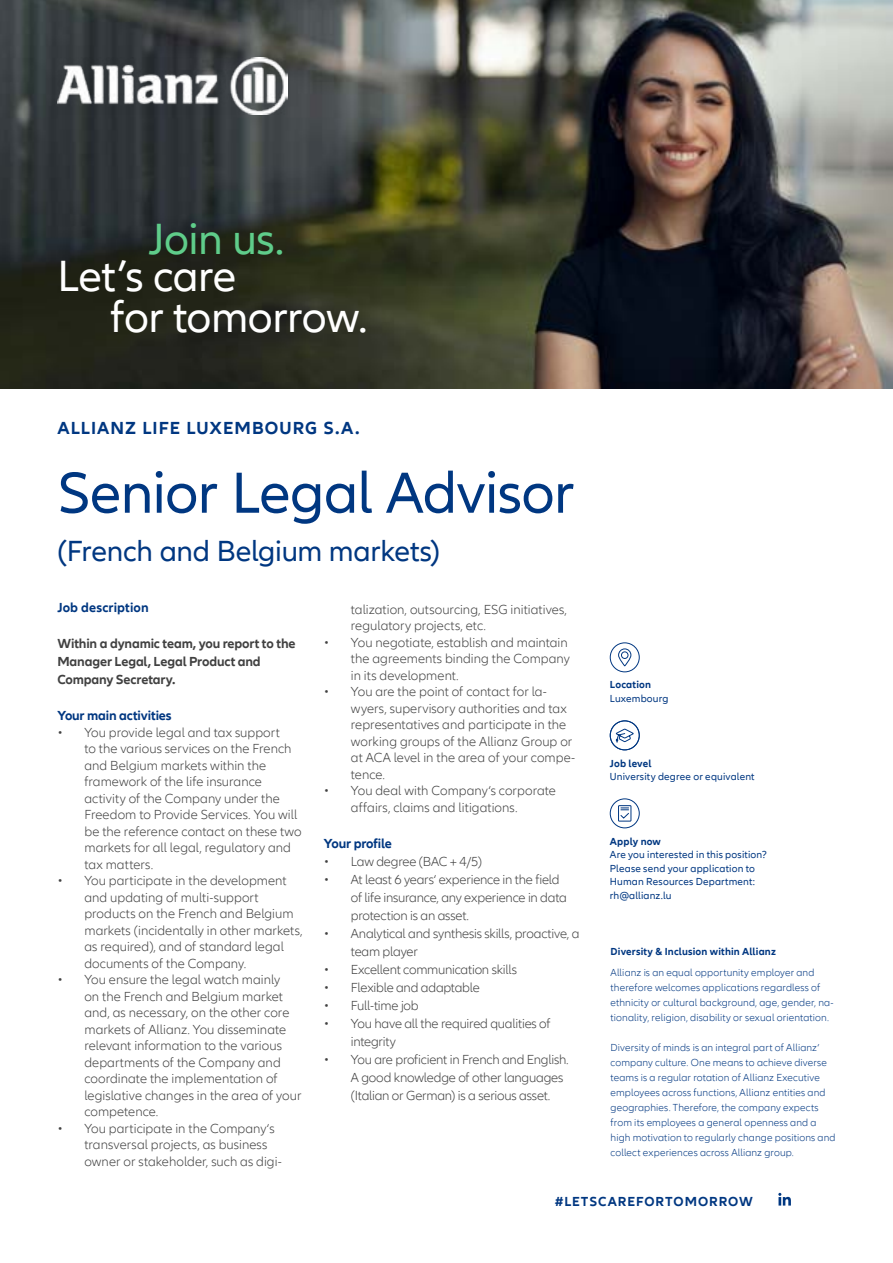
<style>
.page{position:relative;width:893px;height:1263px;background:#fff}
.page>*{position:absolute;margin:0;border:0;box-sizing:border-box;transform-origin:0 0}
.t1{font:60px "Allianz Neo";letter-spacing:-.01em;color:#003781}
.t2{font:45px/40.3px "Allianz Neo";letter-spacing:-.01em;color:#fff}
.t3{font:45px "Allianz Neo";letter-spacing:-.01em;color:#5fcd8a}
.t4{font:30px "Allianz Neo";letter-spacing:-.01em;color:#003781}
.t5{font:700 18px "Allianz Neo";letter-spacing:.06em;color:#003781}
.t6{font:300 13.5px/16.5px "Allianz Neo";color:#414141}
.t7{font:300 13.5px/18px "Allianz Neo";letter-spacing:-.02em;color:#414141}
.t8{font:700 13.5px/18px "Allianz Neo";letter-spacing:-.01em;color:#414141}
.t9{font:700 13.5px "Allianz Neo";letter-spacing:-.01em;color:#003781}
.t10{font:700 13.5px "Allianz Neo";letter-spacing:.065em;color:#003781}
.t11{font:700 13.5px "Allianz Neo";letter-spacing:.01em;color:#003781}
.t12{font:300 10.5px/15px "Allianz Neo";letter-spacing:.01em;color:#003781}
.t13{font:10.5px/13.5px "Allianz Neo";letter-spacing:.015em;color:#003781}
.t14{font:700 10.5px "Allianz Neo";letter-spacing:.015em;color:#003781}
</style>
<div class="page">
<img style="left:0;top:0;width:893px;height:389px">
<div style="left:610px;top:642px;width:30px;height:30px;border:1px solid #003781;border-radius:50%"></div>
<svg style="left:618px;top:648px;width:14px;height:18px"></svg>
<div style="left:610px;top:720px;width:30px;height:30px;border:1px solid #003781;border-radius:50%"></div>
<svg style="left:616px;top:728px;width:18px;height:15px"></svg>
<div style="left:610px;top:798px;width:30px;height:30px;border:1px solid #003781;border-radius:50%"></div>
<div style="left:618px;top:805px;width:13px;height:16px;border:1px solid #003781"></div>
<svg style="left:620px;top:807px;width:10px;height:12px"></svg>
<img style="left:57px;top:57px;width:230px;height:57px">
<svg style="left:778px;top:1193px;width:13px;height:12px"></svg>
<h2 class="t3" style="left:149px;top:214px;width:137px">Join us.</h2>
<h2 class="t2" style="left:111px;top:257px;width:259px;text-indent:-53px">Let’s care<br>for tomorrow.</h2>
<h3 class="t5" style="left:58px;top:417px;width:304px">ALLIANZ LIFE LUXEMBOURG S.A.</h3>
<h1 class="t1" style="left:57px;top:459px;width:519px">Senior Legal Advisor</h1>
<h3 class="t4" style="left:57px;top:534px;width:384px">(French and Belgium markets)</h3>
<p class="t11" style="left:57px;top:600px;width:93px">Job description</p>
<p class="t8" style="left:57px;top:635px;width:240px">Within a dynamic team, you report to the<br>Manager Legal, Legal Product and<br>Company Secretary.</p>
<p class="t9" style="left:57px;top:708px;width:116px">Your main activities</p>
<p class="t6" style="left:84px;top:725px;width:219px;text-indent:-27px">• You provide legal and tax support<br>to the various services on the French and Belgium markets within the framework of the life insurance activity of the Company under the<br>Freedom to Provide Services. You will be the reference contact on these two markets for all legal, regulatory and tax matters.</p>
<p class="t6" style="left:84px;top:873px;width:220px;text-indent:-27px">• You participate in the development and updating of multi-support products on the French and Belgium markets (incidentally in other markets, as required), and of standard legal documents of the Company.</p>
<p class="t6" style="left:84px;top:972px;width:219px;text-indent:-27px">• You ensure the legal watch mainly<br>on the French and Belgium market and, as necessary, on the other core markets of Allianz. You disseminate relevant information to the various departments of the Company and coordinate the implementation of legislative changes in the area of your competence.</p>
<p class="t6" style="left:84px;top:1120px;width:199px;text-indent:-27px">• You participate in the Company‘s transversal projects, as business owner or stakeholder, such as digi-</p>
<p class="t6" style="left:351px;top:601px;width:218px">talization, outsourcing, ESG initiatives, regulatory projects, etc.</p>
<p class="t6" style="left:351px;top:634px;width:220px;text-indent:-27px">• You negotiate, establish and maintain the agreements binding the Company in its development.</p>
<p class="t6" style="left:351px;top:684px;width:226px;text-indent:-27px">• You are the point of contact for la&shy;wyers, supervisory authorities and tax representatives and participate in the working groups of the Allianz Group or at ACA level in the area of your compe&shy;tence.</p>
<p class="t6" style="left:351px;top:783px;width:207px;text-indent:-27px">• You deal with Company‘s corporate affairs, claims and litigations.</p>
<p class="t9" style="left:324px;top:835px;width:70px">Your profile</p>
<p class="t6" style="left:324px;top:853px;width:160px">• Law degree (BAC + 4/5)</p>
<p class="t6" style="left:351px;top:870px;width:218px;line-height:18px;text-indent:-27px">• At least 6 years‘ experience in the field of life insurance, any experience in data protection is an asset.</p>
<p class="t7" style="left:351px;top:924px;width:230px;text-indent:-27px">• Analytical and synthesis skills, proactive, a team player</p>
<p class="t7" style="left:324px;top:960px;width:195px">• Excellent communication skills</p>
<p class="t7" style="left:324px;top:978px;width:157px">• Flexible and adaptable</p>
<p class="t7" style="left:324px;top:996px;width:96px">• Full-time job</p>
<p class="t7" style="left:351px;top:1014px;width:201px;text-indent:-27px">• You have all the required qualities of integrity</p>
<p class="t6" style="left:351px;top:1050px;width:219px;line-height:18px;text-indent:-27px">• You are proficient in French and English.<br>A good knowledge of other languages (Italian or German) is a serious asset.</p>
<p class="t14" style="left:610px;top:679px;width:43px">Location</p>
<p class="t13" style="left:610px;top:692px;width:60px">Luxembourg</p>
<p class="t14" style="left:610px;top:757px;width:43px">Job level</p>
<p class="t13" style="left:610px;top:770px;width:146px">University degree or equivalent</p>
<p class="t14" style="left:610px;top:835px;width:53px">Apply now</p>
<p class="t13" style="left:610px;top:848px;width:159px">Are you interested in this position?<br>Please send your application to<br>Human Resources Department: rh@allianz.lu</p>
<p class="t14" style="left:611px;top:945px;width:167px">Diversity &amp; Inclusion within Allianz</p>
<p class="t12" style="left:611px;top:965px;width:225px">Allianz is an equal opportunity employer and therefore welcomes applications regardless of ethnicity or cultural background, age, gender, na&shy;tionality, religion, disability or sexual orientation.</p>
<p class="t12" style="left:611px;top:1040px;width:226px">Diversity of minds is an integral part of Allianz‘ company culture. One means to achieve diverse teams is a regular rotation of Allianz Executive employees across functions, Allianz entities and geographies. Therefore, the company expects from its employees a general openness and a high motivation to regularly change positions and collect experiences across Allianz group.</p>
<p class="t10" style="left:555px;top:1193px;width:200px">#LETSCAREFORTOMORROW</p>
</div>
